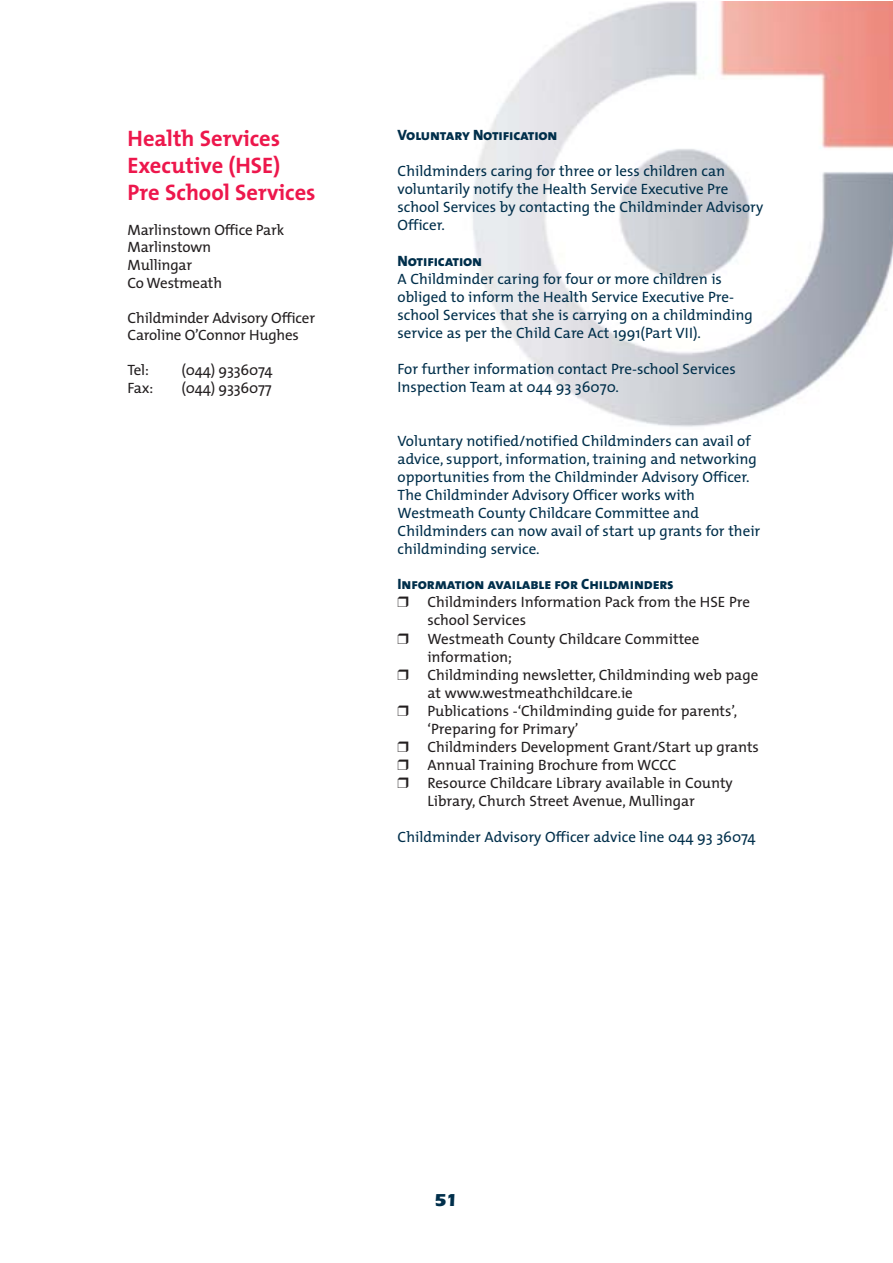
<style>
.page{position:relative;width:893px;height:1263px;background:#fff}
.page>*{position:absolute;margin:0;border:0;box-sizing:border-box;transform-origin:0 0}
.t1{font:700 22.5px/27px "The Mix";color:#ed174c}
.t2{font:700 18px "Eras IT Cby BT";color:#002f4b}
.t3{font:15px/18px "The Mix";color:#002f4b}
.t4{font:15px/17.5px "The Mix";color:#231f20}
.t5{font:15px "The Mix Extra Bold Caps";letter-spacing:-.01em;color:#002f4b}
</style>
<div class="page">
<img style="left:473px;top:1px;width:419px;height:426px">
<h1 class="t1" style="left:128px;top:127px;width:190px">Health Services<br>Executive (HSE)<br>Pre School Services</h1>
<p class="t4" style="left:128px;top:223px;width:158px">Marlinstown Office Park<br>Marlinstown<br>Mullingar<br>Co Westmeath</p>
<p class="t4" style="left:128px;top:310px;width:189px">Childminder Advisory Officer<br>Caroline O’Connor Hughes</p>
<p class="t4" style="left:128px;top:363px;width:23px">Tel:</p>
<p class="t4" style="left:182px;top:363px;width:92px">(044) 9336074</p>
<p class="t4" style="left:128px;top:381px;width:27px">Fax:</p>
<p class="t4" style="left:182px;top:381px;width:92px">(044) 9336077</p>
<p class="t5" style="left:398px;top:126px;width:161px">Voluntary Notification</p>
<p class="t3" style="left:398px;top:164px;width:367px">Childminders caring for three or less children can voluntarily notify the Health Service Executive Pre school Services by contacting the Childminder Advisory Officer.</p>
<p class="t5" style="left:398px;top:252px;width:86px">Notification</p>
<p class="t3" style="left:398px;top:271px;width:357px">A Childminder caring for four or more children is obliged to inform the Health Service Executive Pre&shy;school Services that she is carrying on a childminding service as per the Child Care Act 1991(Part VII).</p>
<p class="t3" style="left:398px;top:361px;width:340px">For further information contact Pre-school Services<br>Inspection Team at 044 93 36070.</p>
<p class="t3" style="left:398px;top:433px;width:364px">Voluntary notified/notified Childminders can avail of advice, support, information, training and networking opportunities from the Childminder Advisory Officer.<br>The Childminder Advisory Officer works with Westmeath County Childcare Committee and Childminders can now avail of start up grants for their childminding service.</p>
<p class="t5" style="left:398px;top:575px;width:278px">Information available for Childminders</p>
<p class="t4" style="left:398px;top:595px;width:354px">❒ Childminders Information Pack from the HSE Pre</p>
<p class="t4" style="left:427px;top:613px;width:100px">school Services</p>
<p class="t4" style="left:398px;top:631px;width:303px">❒ Westmeath County Childcare Committee</p>
<p class="t4" style="left:427px;top:649px;width:86px">information;</p>
<p class="t4" style="left:398px;top:667px;width:362px">❒ Childminding newsletter, Childminding web page</p>
<p class="t4" style="left:427px;top:685px;width:207px">at www.westmeathchildcare.ie</p>
<p class="t4" style="left:398px;top:703px;width:341px">❒ Publications -‘Childminding guide for parents’,</p>
<p class="t4" style="left:427px;top:721px;width:153px">‘Preparing for Primary’</p>
<p class="t4" style="left:398px;top:740px;width:363px">❒ Childminders Development Grant/Start up grants</p>
<p class="t4" style="left:398px;top:758px;width:280px">❒ Annual Training Brochure from WCCC</p>
<p class="t4" style="left:398px;top:776px;width:337px">❒ Resource Childcare Library available in County</p>
<p class="t4" style="left:427px;top:794px;width:269px">Library, Church Street Avenue, Mullingar</p>
<p class="t3" style="left:398px;top:830px;width:360px">Childminder Advisory Officer advice line 044 93 36074</p>
<p class="t2" style="left:435px;top:1194px;width:24px">51</p>
</div>
